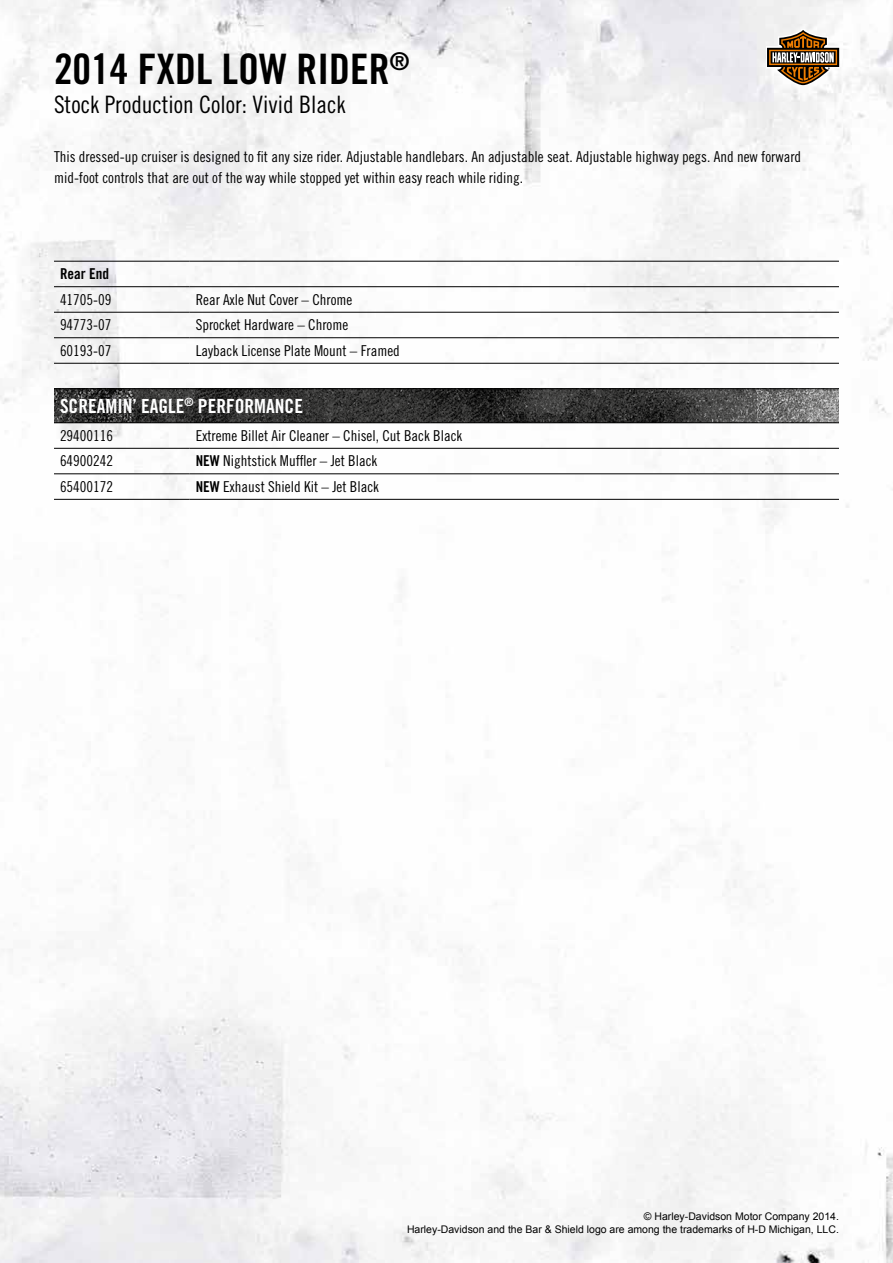
<style>
.page{position:relative;width:893px;height:1263px;background:#fff}
.page>*{position:absolute;margin:0;border:0;box-sizing:border-box;transform-origin:0 0}
.t1{font:42px "Trade Gothic LT Std Bd Cn 20";color:#000}
.t2{font:24px "Trade Gothic LT Std Cn 18";color:#000}
.t3{font:19.5px "Trade Gothic LT Std Bd Cn 20";color:#fff}
.t4{font:15px/21px "Trade Gothic LT Std Cn 18";color:#000}
.t5{font:15px "Trade Gothic LT Std Bd Cn 20";color:#000}
.t6{font:10.5px/13.5px "Arial";color:#000;text-align:right}
.s1{font-family:"Trade Gothic LT Std Bd Cn 20"}
</style>
<div class="page">
<img style="left:0;top:0;width:893px;height:1263px">
<svg style="left:767px;top:30px;width:72px;height:56px"></svg>
<img style="left:54px;top:389px;width:785px;height:33px">
<hr style="left:54px;top:261px;width:136px;height:1px;background:#000">
<hr style="left:190px;top:261px;width:649px;height:1px;background:#000">
<hr style="left:54px;top:286px;width:136px;height:1px;background:#000">
<hr style="left:190px;top:286px;width:649px;height:1px;background:#000">
<hr style="left:54px;top:312px;width:136px;height:1px;background:#000">
<hr style="left:190px;top:312px;width:649px;height:1px;background:#000">
<hr style="left:54px;top:337px;width:136px;height:1px;background:#000">
<hr style="left:190px;top:337px;width:649px;height:1px;background:#000">
<hr style="left:54px;top:363px;width:136px;height:1px;background:#000">
<hr style="left:190px;top:363px;width:649px;height:1px;background:#000">
<hr style="left:54px;top:388px;width:136px;height:1px;background:#000">
<hr style="left:190px;top:388px;width:649px;height:1px;background:#000">
<hr style="left:54px;top:422px;width:136px;height:1px;background:#000">
<hr style="left:190px;top:422px;width:649px;height:1px;background:#000">
<hr style="left:54px;top:448px;width:136px;height:1px;background:#000">
<hr style="left:190px;top:448px;width:649px;height:1px;background:#000">
<hr style="left:54px;top:473px;width:136px;height:1px;background:#000">
<hr style="left:190px;top:473px;width:649px;height:1px;background:#000">
<hr style="left:54px;top:499px;width:136px;height:1px;background:#000">
<hr style="left:190px;top:499px;width:649px;height:1px;background:#000">
<h1 class="t1" style="left:54px;top:44px;width:357px">2014 FXDL LOW RIDER<sup>®</sup></h1>
<h2 class="t2" style="left:54px;top:90px;width:293px">Stock Production Color: Vivid Black</h2>
<p class="t4" style="left:54px;top:146px;width:749px">This dressed-up cruiser is designed to fit any size rider. Adjustable handlebars. An adjustable seat. Adjustable highway pegs. And new forward mid-foot controls that are out of the way while stopped yet within easy reach while riding.</p>
<p class="t5" style="left:60px;top:265px;width:51px">Rear End</p>
<p class="t4" style="left:60px;top:289px;width:53px">41705-09</p>
<p class="t4" style="left:196px;top:289px;width:158px">Rear Axle Nut Cover – Chrome</p>
<p class="t4" style="left:60px;top:314px;width:53px">94773-07</p>
<p class="t4" style="left:196px;top:314px;width:154px">Sprocket Hardware – Chrome</p>
<p class="t4" style="left:60px;top:340px;width:53px">60193-07</p>
<p class="t4" style="left:196px;top:340px;width:206px">Layback License Plate Mount – Framed</p>
<h3 class="t3" style="left:60px;top:394px;width:244px">SCREAMIN’ EAGLE<sup>®</sup> PERFORMANCE</h3>
<p class="t4" style="left:60px;top:425px;width:55px">29400116</p>
<p class="t4" style="left:196px;top:425px;width:268px">Extreme Billet Air Cleaner – Chisel, Cut Back Black</p>
<p class="t4" style="left:60px;top:450px;width:55px">64900242</p>
<p class="t4" style="left:196px;top:450px;width:183px"><span class="s1">NEW</span> Nightstick Muffler – Jet Black</p>
<p class="t4" style="left:60px;top:476px;width:55px">65400172</p>
<p class="t4" style="left:196px;top:476px;width:185px"><span class="s1">NEW</span> Exhaust Shield Kit – Jet Black</p>
<p class="t6" style="left:407px;top:1209px;width:433px">© Harley-Davidson Motor Company 2014.<br>Harley-Davidson and the Bar &amp; Shield logo are among the trademarks of H-D Michigan, LLC.</p>
</div>
